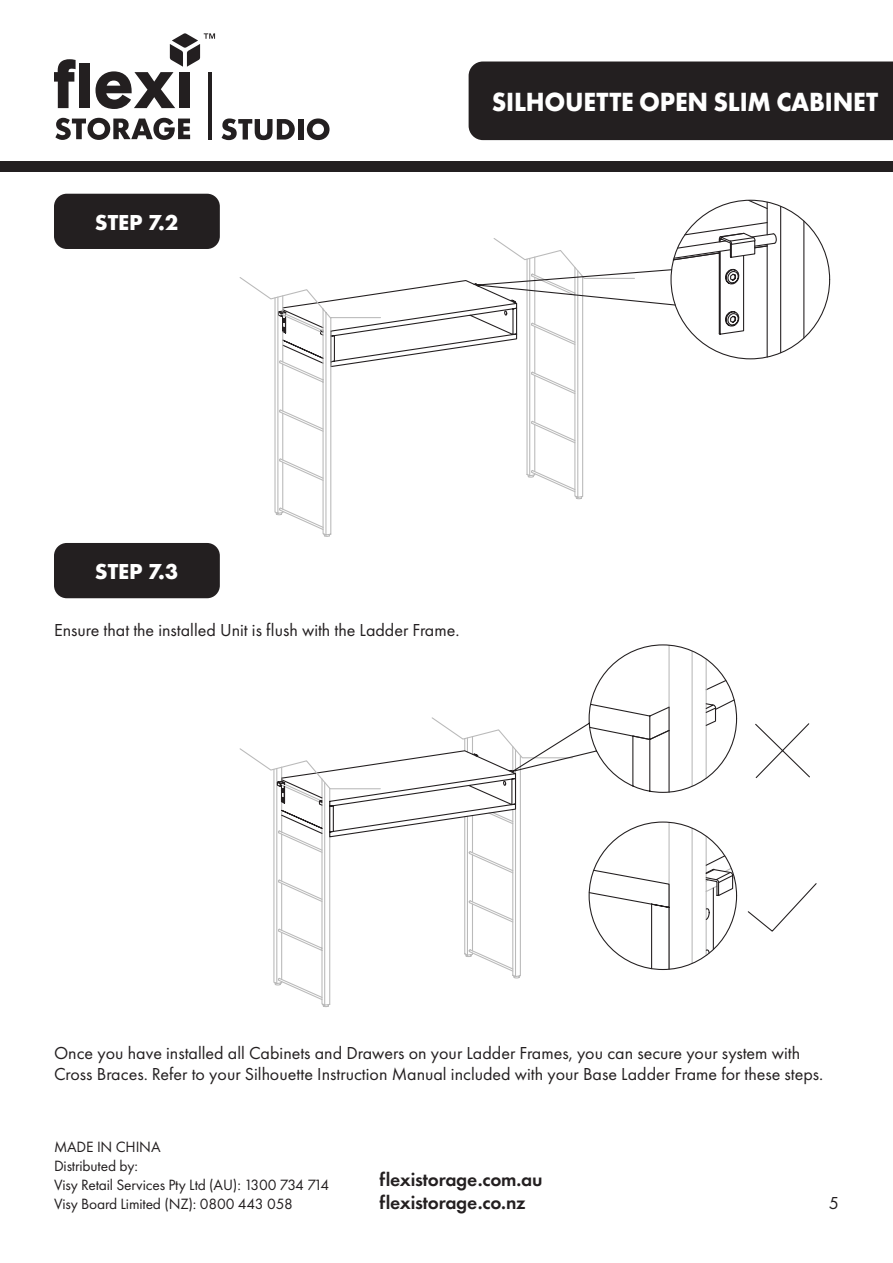
<style>
.page{position:relative;width:893px;height:1263px;background:#fff}
.page>*{position:absolute;margin:0;border:0;box-sizing:border-box;transform-origin:0 0}
.t1{font:700 27.3px "Futura PT";letter-spacing:-.01em;color:#fff;scale:.94 1}
.t2{font:700 22.5px "Futura PT";color:#fff}
.t3{font:600 19.5px/23.4px "Futura PT";letter-spacing:-.01em;color:#231f20}
.t4{font:18px/21.6px "Futura PT";color:#231f20}
.t5{font:15.45px/18.9px "Futura PT";letter-spacing:-.01em;color:#231f20}
</style>
<div class="page">
<div style="left:469px;top:62px;width:424px;height:78px;background:#231f20"></div>
<div style="left:0;top:162px;width:893px;height:10px;background:#231f20"></div>
<svg style="left:55px;top:118px;width:135px;height:22px"></svg>
<svg style="left:54px;top:59px;width:22px;height:49px"></svg>
<div style="left:79px;top:63px;width:11px;height:45px;background:#231f20"></div>
<hr style="left:208px;top:72px;width:4px;height:67px;background:#231f20">
<svg style="left:96px;top:33px;width:119px;height:76px"></svg>
<svg style="left:222px;top:118px;width:73px;height:22px"></svg>
<div style="left:298px;top:119px;width:5px;height:21px;background:#231f20"></div>
<svg style="left:307px;top:118px;width:23px;height:22px"></svg>
<div style="left:54px;top:194px;width:166px;height:55px;background:#231f20;border-radius:13px"></div>
<svg style="left:274px;top:199px;width:557px;height:332px"></svg>
<div style="left:54px;top:543px;width:166px;height:55px;background:#231f20;border-radius:13px"></div>
<svg style="left:274px;top:970px;width:245px;height:37px"></svg>
<svg style="left:239px;top:717px;width:268px;height:253px"></svg>
<svg style="left:507px;top:644px;width:310px;height:326px"></svg>
<p class="t2" style="left:95px;top:208px;width:85px">STEP 7.2</p>
<h1 class="t1" style="left:492px;top:84px;width:412px">SILHOUETTE OPEN SLIM CABINET</h1>
<p class="t2" style="left:95px;top:557px;width:85px">STEP 7.3</p>
<p class="t4" style="left:54px;top:619px;width:407px">Ensure that the installed Unit is flush with the Ladder Frame.</p>
<p class="t4" style="left:54px;top:1042px;width:771px">Once you have installed all Cabinets and Drawers on your Ladder Frames, you can secure your system with<br>Cross Braces. Refer to your Silhouette Instruction Manual included with your Base Ladder Frame for these steps.</p>
<p class="t5" style="left:54px;top:1138px;width:277px">MADE IN CHINA<br>Distributed by:<br>Visy Retail Services Pty Ltd (AU): 1300 734 714<br>Visy Board Limited (NZ): 0800 443 058</p>
<p class="t3" style="left:379px;top:1167px;width:165px">flexistorage.com.au flexistorage.co.nz</p>
<p class="t4" style="left:829px;top:1192px;width:12px">5</p>
</div>
